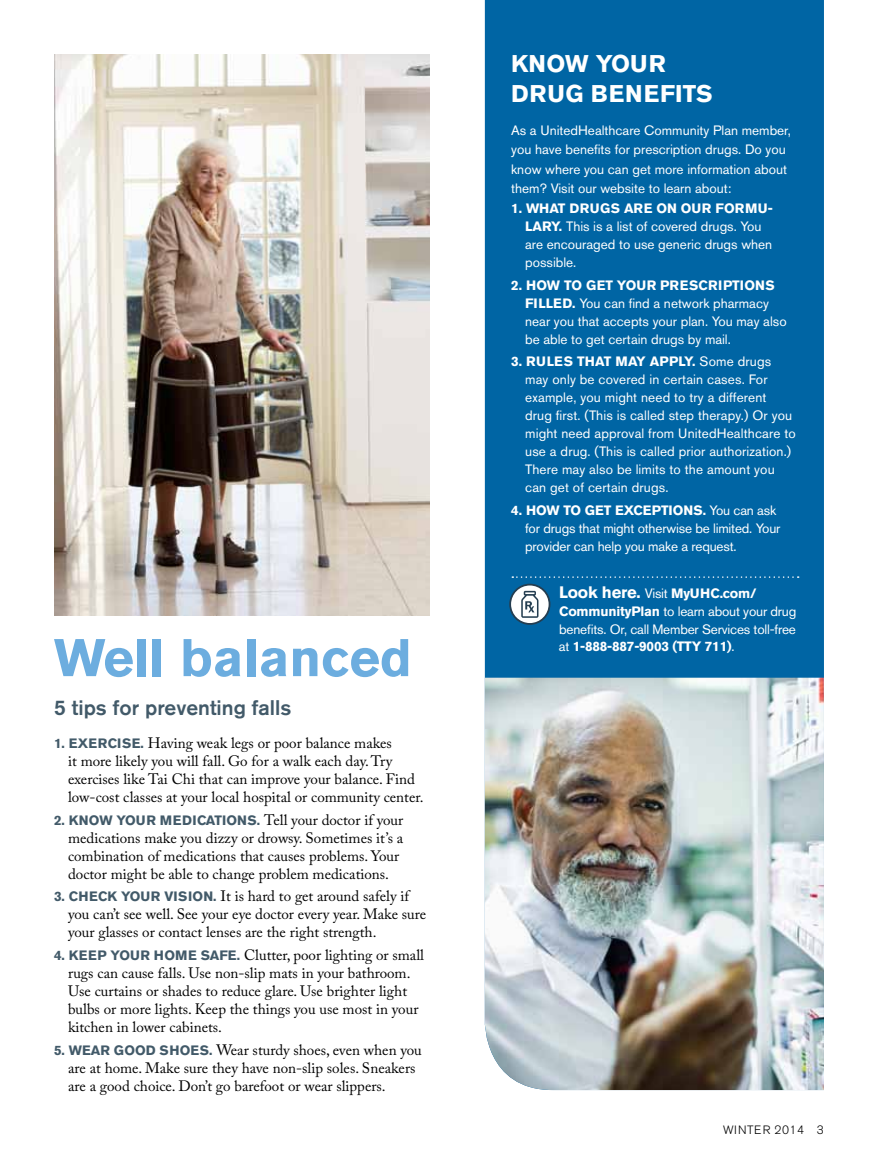
<style>
.page{position:relative;width:878px;height:1161px;background:#fff}
.page>*{position:absolute;margin:0;border:0;box-sizing:border-box;transform-origin:0 0}
.t1{font:700 52.5px "Akzidenz Grotesk BE";color:#6caddf}
.t2{font:700 24px "Akzidenz Grotesk BE";color:#fff}
.t3{font:500 21px "Akzidenz Grotesk BE";color:#425a69}
.t4{font:15px/18px "Adobe Caslon Pro";color:#000}
.t5{font:13.5px/18px "Akzidenz Grotesk BE";color:#fff}
.t6{font:700 13.5px "Akzidenz Grotesk BE";color:#425a69}
.t7{font:700 13.5px "Akzidenz Grotesk BE";letter-spacing:-.015em;color:#fff}
.t8{font:300 12px "Akzidenz Grotesk BE";letter-spacing:.045em;color:#000}
.s1{font-weight:700}
.s2{font-weight:700;font-size:16.5px}
.s3{font-weight:400}
.s4{font-family:"Akzidenz Grotesk BE";font-weight:700;font-size:13.5px;color:#425a69}
</style>
<div class="page">
<div style="left:485px;top:0;width:339px;height:678px;background:#0065a4"></div>
<img style="left:485px;top:678px;width:339px;height:412px">
<svg style="left:512px;top:576px;width:286px;height:2px"></svg>
<svg style="left:509px;top:584px;width:41px;height:41px"></svg>
<img style="left:54px;top:54px;width:376px;height:562px">
<h2 class="t2" style="left:511px;top:50px;width:19px">KNO</h2>
<h2 class="t2" style="left:565px;top:50px;width:49px">W YOUR</h2>
<h2 class="t2" style="left:511px;top:80px;width:18px">DRU</h2>
<h2 class="t2" style="left:565px;top:80px;width:61px">G BENE</h2>
<h2 class="t2" style="left:660px;top:80px;width:54px">FITS</h2>
<p class="t5" style="left:511px;top:120px;width:281px;line-height:19.5px">As a UnitedHealthcare Community Plan member, you have benefits for prescription drugs. Do you know where you can get more information about them? Visit our website to learn about:</p>
<p class="t5" style="left:525px;top:199px;width:249px;text-indent:-14px"><span class="s1">1. WHAT DRUGS ARE ON OUR FORM U-<br>LARY.</span> This is a list of covered drugs. You are encouraged to use generic drugs when possible.</p>
<p class="t5" style="left:525px;top:276px;width:263px;text-indent:-14px"><span class="s1">2. HOW TO G ET YOUR PRESCRIPTIONS FILLED.</span> You can find a network pharmacy near you that accepts your plan. You may also be able to get certain drugs by mail.</p>
<p class="t5" style="left:525px;top:353px;width:272px;text-indent:-14px"><span class="s1">3. RULES THAT MAY APPLY.</span> Some drugs may only be covered in certain cases. For example, you might need to try a different drug first. (This is called step therapy.) Or you might need approval from UnitedHealthcare to use a drug. (This is called prior authorization.)<br>There may also be limits to the amount you can get of certain drugs.</p>
<p class="t5" style="left:525px;top:501px;width:257px;text-indent:-14px"><span class="s1">4. HOW TO G ET EXCEPTIONS.</span> You can ask for drugs that might otherwise be limited. Your provider can help you make a request.</p>
<p class="t5" style="left:559px;top:584px;width:239px"><span class="s2">LOOK HERE.</span> Visit <span class="s1">MYUH C.COM/<br>COMMUNITYPLAN</span> to learn about your drug benefits. Or, call Member Services toll-free</p>
<h1 class="t1" style="left:54px;top:627px;width:359px">WELL BALANCED</h1>
<p class="t7" style="left:559px;top:639px;width:128px"><span class="s3">at</span> 1-888-887-9003 (TTY</p>
<p class="t7" style="left:704px;top:639px;width:31px">711)<span class="s3">.</span></p>
<h3 class="t3" style="left:54px;top:695px;width:239px">5 tips for preventing falls</h3>
<p class="t6" style="left:54px;top:735px;width:26px">1. EXER</p>
<p class="t4" style="left:68px;top:734px;width:357px;text-indent:40px"><span class="s4">CI SE.</span> Having weak legs or poor balance makes<br>it more likely you will fall. Go for a walk each day. Try exercises like Tai Chi that can improve your balance. Find low-cost classes at your local hospital or community center.</p>
<p class="t6" style="left:54px;top:812px;width:26px">2. KNO</p>
<p class="t6" style="left:99px;top:812px;width:28px">W YOUR</p>
<p class="t6" style="left:160px;top:812px;width:56px">MEDICATION</p>
<p class="t4" style="left:68px;top:810px;width:337px;text-indent:179px"><span class="s4">S.</span> Tell your doctor if your medications make you dizzy or drowsy. Sometimes it’s a combination of medications that causes problems. Your doctor might be able to change problem medications.</p>
<p class="t6" style="left:54px;top:889px;width:78px">3. CHECK YOUR</p>
<p class="t6" style="left:164px;top:889px;width:33px">VISION</p>
<p class="t4" style="left:68px;top:887px;width:359px;text-indent:145px"><span class="s4">.</span> It is hard to get around safely if you can’t see well. See your eye doctor every year. Make sure your glasses or contact lenses are the right strength.</p>
<p class="t6" style="left:54px;top:948px;width:25px">4. KEE</p>
<p class="t6" style="left:97px;top:948px;width:25px">P YOUR</p>
<p class="t4" style="left:68px;top:946px;width:357px;text-indent:86px"><span class="s4">HO ME SAFE.</span> Clutter, poor lighting or small rugs can cause falls. Use non-slip mats in your bathroom.<br>Use curtains or shades to reduce glare. Use brighter light bulbs or more lights. Keep the things you use most in your kitchen in lower cabinets.</p>
<p class="t6" style="left:54px;top:1042px;width:39px">5. WEAR</p>
<p class="t6" style="left:114px;top:1042px;width:22px">GOOD</p>
<p class="t6" style="left:159px;top:1042px;width:21px">SHOE</p>
<p class="t4" style="left:68px;top:1041px;width:355px;text-indent:132px"><span class="s4">S.</span> Wear sturdy shoes, even when you are at home. Make sure they have non-slip soles. Sneakers are a good choice. Don’t go barefoot or wear slippers.</p>
<p class="t8" style="left:723px;top:1123px;width:33px">WINTER</p>
<p class="t8" style="left:774px;top:1123px;width:51px">2014 3</p>
</div>
